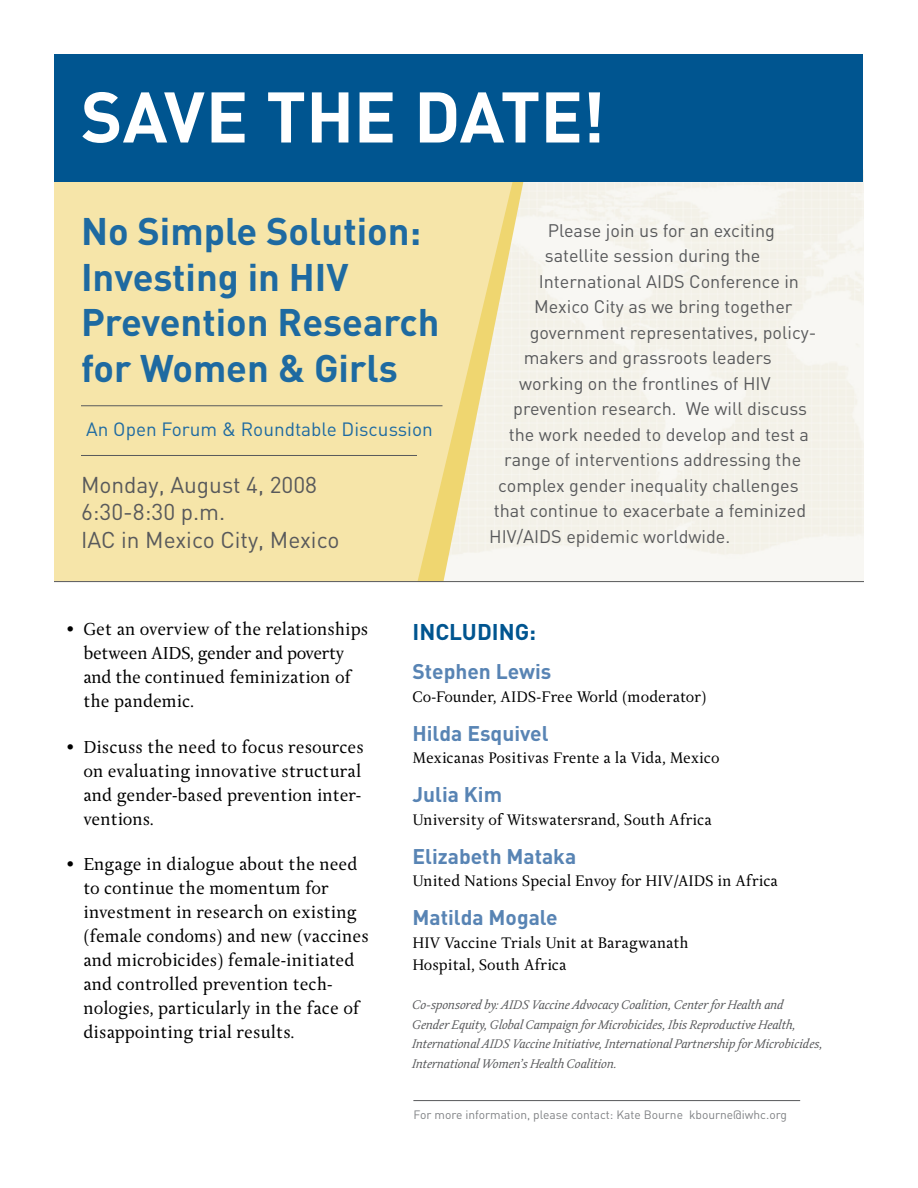
<style>
.page{position:relative;width:918px;height:1188px;background:#fff}
.page>*{position:absolute;margin:0;border:0;box-sizing:border-box;transform-origin:0 0}
.t1{font:700 70.35px "DIN";letter-spacing:-.005em;color:#fff}
.t2{font:700 38.1px/45.6px "DIN";color:#1e6aa1}
.t3{font:22.65px/27.2px "DIN";color:#58595b}
.t4{font:700 22.5px "DIN";color:#005590}
.t5{font:700 21px "DIN";color:#5884b4}
.t6{font:19.05px "DIN";color:#1e6aa1}
.t7{font:18.75px/24px "Delicato";color:#000}
.t8{font:18px "DIN";color:#58595b}
.t9{font:16.5px/22.5px "Delicato";color:#000}
.t10{font:italic 13.5px/19.5px "Delicato";color:#58595b}
.t11{font:12px "DIN";color:#808285}
.s1{font-family:"Times"}
</style>
<div class="page">
<div style="left:524px;top:170px;width:340px;height:411px;background:#f5f3ec"></div>
<div style="left:54px;top:180px;width:364px;height:401px;background:#f6e5a9"></div>
<svg style="left:418px;top:181px;width:106px;height:400px;background:#f3e7b7"></svg>
<div style="left:55px;top:54px;width:808px;height:127px;background:#005590"></div>
<hr style="left:81px;top:406px;width:361px;height:1px;background:#58595b">
<hr style="left:81px;top:455px;width:336px;height:1px;background:#58595b">
<hr style="left:54px;top:581px;width:810px;height:1px;background:#58595b">
<hr style="left:413px;top:1100px;width:387px;height:1px;background:#58595b">
<h1 class="t1" style="left:81px;top:71px;width:526px">SAVE THE DATE!</h1>
<h2 class="t2" style="left:81px;top:207px;width:360px">No Simple Solution:<br>Investing in HIV<br>Prevention Research for Women &amp; Girls</h2>
<p class="t6" style="left:86px;top:417px;width:348px">An Open Forum &amp; Roundtable Discussion</p>
<p class="t3" style="left:81px;top:471px;width:260px">Monday, August 4, 2008<br>6:30-8:30 p.m.<br>IAC in Mexico City, Mexico</p>
<p class="t8" style="left:548px;top:219px;width:229px">Please join us for an exciting</p>
<p class="t8" style="left:545px;top:245px;width:217px">satellite session during the</p>
<p class="t8" style="left:539px;top:270px;width:262px">International AIDS Conference in</p>
<p class="t8" style="left:534px;top:296px;width:260px">Mexico City as we bring together</p>
<p class="t8" style="left:530px;top:321px;width:288px">government representatives, policy-</p>
<p class="t8" style="left:524px;top:347px;width:250px">makers and grassroots leaders</p>
<p class="t8" style="left:519px;top:372px;width:253px">working on the frontlines of HIV</p>
<p class="t8" style="left:513px;top:398px;width:295px">prevention research. We will discuss</p>
<p class="t8" style="left:509px;top:423px;width:302px">the work needed to develop and test a</p>
<p class="t8" style="left:504px;top:449px;width:298px">range of interventions addressing the</p>
<p class="t8" style="left:498px;top:474px;width:302px">complex gender inequality challenges</p>
<p class="t8" style="left:494px;top:500px;width:314px">that continue to exacerbate a feminized</p>
<p class="t8" style="left:489px;top:525px;width:243px">HIV/AIDS epidemic worldwide.</p>
<p class="t7" style="left:83px;top:618px;width:286px;text-indent:-16px"><span class="s1">•</span> Get an overview of the relationships between AIDS, gender and poverty and the continued feminization of the pandemic.</p>
<p class="t7" style="left:83px;top:736px;width:282px;text-indent:-16px"><span class="s1">•</span> Discuss the need to focus resources on evaluating innovative structural and gender-based prevention inter&shy;ventions.</p>
<p class="t7" style="left:83px;top:853px;width:287px;text-indent:-16px"><span class="s1">•</span> Engage in dialogue about the need to continue the momentum for investment in research on existing (female condoms) and new (vaccines and microbicides) female-initiated and controlled prevention tech&shy;nologies, particularly in the face of disappointing trial results.</p>
<p class="t4" style="left:412px;top:617px;width:125px">INCLUDING:</p>
<p class="t5" style="left:412px;top:658px;width:141px">Stephen Lewis</p>
<p class="t9" style="left:412px;top:686px;width:296px">Co-Founder, AIDS-Free World (moderator)</p>
<p class="t5" style="left:412px;top:719px;width:138px">Hilda Esquivel</p>
<p class="t9" style="left:412px;top:747px;width:309px">Mexicanas Positivas Frente a la Vida, Mexico</p>
<p class="t5" style="left:412px;top:781px;width:91px">Julia Kim</p>
<p class="t9" style="left:412px;top:809px;width:301px">University of Witswatersrand, South Africa</p>
<p class="t5" style="left:412px;top:842px;width:165px">Elizabeth Mataka</p>
<p class="t9" style="left:412px;top:870px;width:367px">United Nations Special Envoy for HIV/AIDS in Africa</p>
<p class="t5" style="left:412px;top:904px;width:147px">Matilda Mogale</p>
<p class="t9" style="left:412px;top:932px;width:278px">HIV Vaccine Trials Unit at Baragwanath<br>Hospital, South Africa</p>
<p class="t10" style="left:412px;top:996px;width:412px">Co-sponsored by: AIDS Vaccine Advocacy Coalition, Center for Health and Gender Equity, Global Campaign for Microbicides, Ibis Reproductive Health, International AIDS Vaccine Initiative, International Partnership for Microbicides, International Women’s Health Coalition.</p>
<p class="t11" style="left:414px;top:1107px;width:375px">For more information, please contact: Kate Bourne kbourne@iwhc.org</p>
</div>
